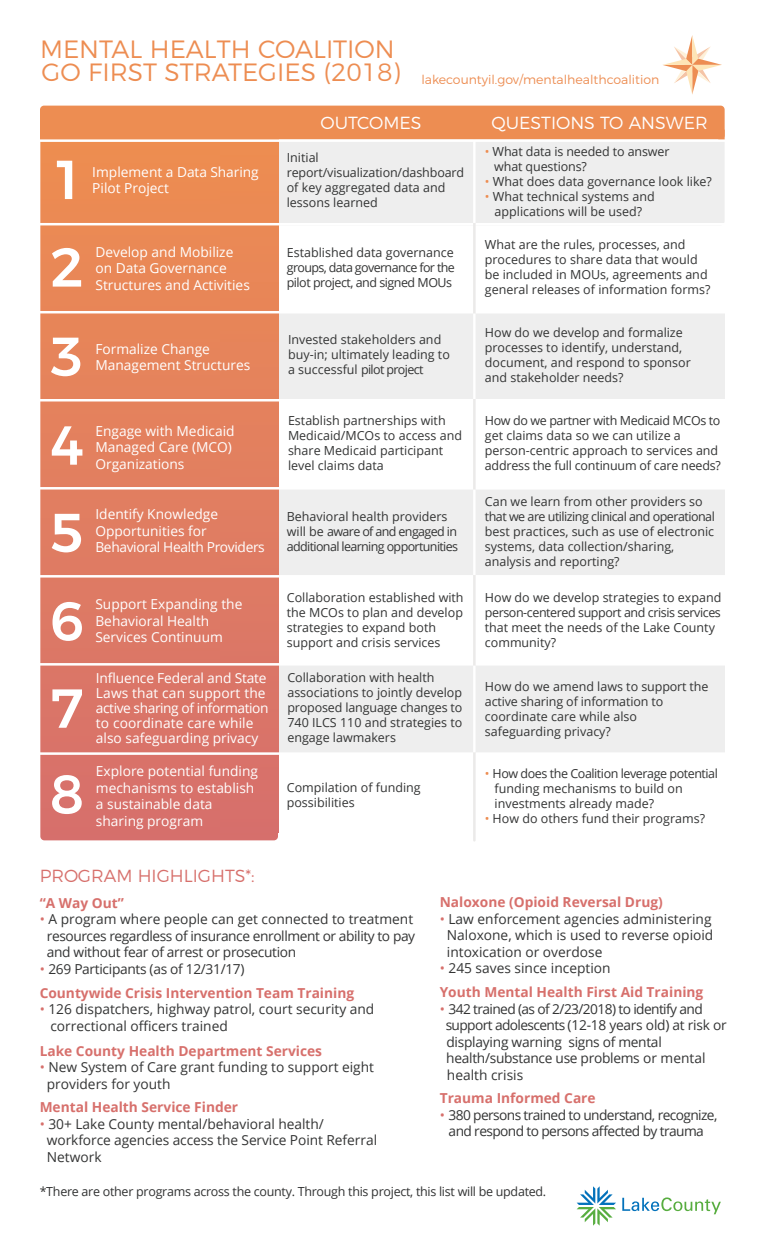
<style>
.page{position:relative;width:765px;height:1260px;background:#fff}
.page>*{position:absolute;margin:0;border:0;box-sizing:border-box;transform-origin:0 0}
.t1{font:500 54.75px/87.9px "Montserrat";color:#fff;text-align:justify}
.t2{font:300 25px/23.8px "Montserrat";color:#ed8d52}
.t3{font:300 17.5px "Montserrat";color:#fff}
.t4{font:300 17.5px "Montserrat";color:#d7706c}
.t5{font:13.75px/16.5px "Open Sans";color:#fff}
.t6{font:13.75px/16.5px "Open Sans";color:#333434}
.t7{font:700 13.75px/23.8px "Open Sans";color:#d7706c}
.t8{font:13.75px/16.5px "Open Sans";letter-spacing:-.02em;color:#333434}
.t9{font:13.75px/16.5px "Open Sans";letter-spacing:-.025em;color:#333434}
.t10{font:13.75px/16.5px "Open Sans";letter-spacing:-.045em;color:#333434;text-align:center}
.t11{font:12.5px/15px "Open Sans";color:#333434}
.t12{font:12.5px/15px "Open Sans";letter-spacing:-.05em;color:#333434}
.t13{font:12.5px "Open Sans";letter-spacing:-.02em;color:#313232}
.t14{font:300 12.5px "Montserrat";color:#ed8d52}
.s1{color:#ed8d52}
.s2{color:#d7706c}
.s3{font-weight:400}
.s4{font-weight:400;color:#333434}
</style>
<div class="page">
<svg style="left:40px;top:225px;width:238px;height:615px;background:#e18065"></svg>
<div style="left:220px;top:129px;width:59px;height:703px;background:linear-gradient(to right,#e07d61,#e07d61)"></div>
<hr style="left:473px;top:138px;width:3px;height:702px;background:#ebeae9">
<svg style="left:622px;top:1197px;width:99px;height:17px"></svg>
<svg style="left:577px;top:1186px;width:39px;height:40px"></svg>
<svg style="left:663px;top:35px;width:59px;height:60px"></svg>
<div style="left:40px;top:106px;width:685px;height:33px;background:#ed8d52;border-radius:4px"></div>
<svg style="left:40px;top:129px;width:685px;height:96px;background:#eec7b0"></svg>
<svg style="left:40px;top:311px;width:685px;height:91px;background:#ecccbe"></svg>
<svg style="left:40px;top:487px;width:685px;height:91px;background:#eac9c1"></svg>
<svg style="left:40px;top:663px;width:685px;height:92px;background:#e8c7c2"></svg>
<h2 class="t2" style="left:40px;top:35px;width:362px">MENTAL HEALTH COALITION<br>GO FIRST STRATEGIES (2018)</h2>
<p class="t14" style="left:421px;top:70px;width:239px">lakecountyil.gov/mentalhealthcoalition</p>
<h1 class="t1" style="left:51px;top:131px;width:35px">1</h1>
<p class="t5" style="left:92px;top:163px;width:168px">Implement a Data Sharing<br>Pilot Project</p>
<h1 class="t1" style="left:50px;top:219px;width:35px">2<br>3<br>4<br>5<br>6<br>7<br>8</h1>
<p class="t5" style="left:96px;top:243px;width:156px">Develop and Mobilize on Data Governance<br>Structures and Activities</p>
<p class="t5" style="left:95px;top:340px;width:156px">Formalize Change<br>Management Structures</p>
<p class="t5" style="left:95px;top:422px;width:141px">Engage with Medicaid<br>Managed Care (MCO)<br>Organizations</p>
<p class="t5" style="left:95px;top:506px;width:171px">Identify Knowledge<br>Opportunities for<br>Behavioral Health Providers</p>
<p class="t5" style="left:95px;top:596px;width:149px">Support Expanding the<br>Behavioral Health<br>Services Continuum</p>
<p class="t5" style="left:96px;top:670px;width:174px;line-height:15px">Influence Federal and State<br>Laws that can support the active sharing of information to coordinate care while also safeguarding privacy</p>
<p class="t5" style="left:96px;top:763px;width:164px">Explore potential funding mechanisms to establish a sustainable data sharing program</p>
<h3 class="t3" style="left:321px;top:109px;width:103px">OUTCOMES</h3>
<h3 class="t3" style="left:491px;top:110px;width:218px">QUESTIONS TO ANSWER</h3>
<p class="t11" style="left:287px;top:149px;width:179px">Initial report/visualization/dashboard of key aggregated data and</p>
<p class="t11" style="left:287px;top:194px;width:93px">lessons learned</p>
<p class="t11" style="left:287px;top:244px;width:170px;text-align:justify">Established data governance groups, data governance for the pilot project, and signed MOUs</p>
<p class="t11" style="left:288px;top:332px;width:163px">Invested stakeholders and buy-in; ultimately leading to a successful pilot project</p>
<p class="t11" style="left:288px;top:413px;width:176px">Establish partnerships with<br>Medicaid/MCOs to access and share Medicaid participant level claims data</p>
<p class="t12" style="left:287px;top:508px;width:173px">Behavioral health providers will be aware of and engaged in additional learning opportunities</p>
<p class="t11" style="left:287px;top:589px;width:178px">Collaboration established with the MCOs to plan and develop strategies to expand both support and crisis services</p>
<p class="t11" style="left:287px;top:670px;width:177px">Collaboration with health associations to jointly develop proposed language changes to<br>740 ILCS 110 and strategies to engage lawmakers</p>
<p class="t11" style="left:287px;top:780px;width:136px">Compilation of funding possibilities</p>
<p class="t11" style="left:494px;top:143px;width:177px;text-indent:-9px"><span class="s1">•</span> What data is needed to answer what questions?</p>
<p class="t11" style="left:485px;top:173px;width:229px"><span class="s1">•</span> What does data governance look like?</p>
<p class="t11" style="left:485px;top:188px;width:171px;text-align:center"><span class="s1">•</span> What technical systems and applications will be used?</p>
<p class="t11" style="left:485px;top:237px;width:227px">What are the rules, processes, and procedures to share data that would be included in MOUs, agreements and general releases of information forms?</p>
<p class="t11" style="left:485px;top:324px;width:207px">How do we develop and formalize processes to identify, understand, document, and respond to sponsor and stakeholder needs?</p>
<p class="t11" style="left:485px;top:413px;width:238px">How do we partner with Medicaid MCOs to get claims data so we can utilize a person-centric approach to services and address the full continuum of care needs?</p>
<p class="t11" style="left:485px;top:494px;width:232px">Can we learn from other providers so that we are utilizing clinical and operational best practices, such as use of electronic systems, data collection/sharing, analysis and reporting?</p>
<p class="t11" style="left:485px;top:590px;width:238px">How do we develop strategies to expand person-centered support and crisis services that meet the needs of the Lake County community?</p>
<p class="t11" style="left:485px;top:679px;width:225px">How do we amend laws to support the active sharing of information to coordinate care while also safeguarding privacy?</p>
<p class="t11" style="left:495px;top:766px;width:225px;text-indent:-10px"><span class="s1">•</span> How does the Coalition leverage potential funding mechanisms to build on investments already made?</p>
<p class="t11" style="left:485px;top:811px;width:222px"><span class="s1">•</span> How do others fund their programs?</p>
<h3 class="t4" style="left:40px;top:862px;width:217px">PROGRAM HIGHLIGHTS*:</h3>
<p class="t7" style="left:40px;top:891px;width:86px">“A Way Out”</p>
<p class="t9" style="left:47px;top:911px;width:370px;text-indent:-7px"><span class="s2">•</span> A program where people can get connected to treatment resources regardless of insurance enrollment or ability to pay and without fear of arrest or prosecution</p>
<p class="t7" style="left:40px;top:957px;width:316px"><span class="s3">•</span> <span class="s4">269 Participants (as of 12/31/17)<br></span>Countywide Crisis Intervention Team Training</p>
<p class="t6" style="left:50px;top:1000px;width:325px;text-indent:-11px"><span class="s2">•</span> 126 dispatchers, highway patrol, court security and correctional officers trained</p>
<p class="t7" style="left:40px;top:1038px;width:284px">Lake County Health Department Services</p>
<p class="t6" style="left:47px;top:1058px;width:329px;text-indent:-7px"><span class="s2">•</span> New System of Care grant funding to support eight providers for youth</p>
<p class="t7" style="left:40px;top:1095px;width:200px">Mental Health Service Finder</p>
<p class="t6" style="left:47px;top:1115px;width:332px;text-indent:-7px"><span class="s2">•</span> 30+ Lake County mental/behavioral health/ workforce agencies access the Service Point Referral<br>Network</p>
<p class="t7" style="left:440px;top:890px;width:225px">Naloxone (Opioid Reversal Drug)</p>
<p class="t6" style="left:447px;top:910px;width:268px;text-indent:-7px"><span class="s2">•</span> Law enforcement agencies administering<br>Naloxone, which is used to reverse opioid intoxication or overdose</p>
<p class="t7" style="left:440px;top:956px;width:265px"><span class="s3">•</span> <span class="s4">245 saves since inception<br></span>Youth Mental Health First Aid Training</p>
<p class="t8" style="left:446px;top:1000px;width:283px;text-indent:-6px"><span class="s2">•</span> 342 trained (as of 2/23/2018) to identify and support adolescents (12-18 years old) at risk or displaying warning signs of mental health/substance use problems or mental health crisis</p>
<p class="t7" style="left:440px;top:1086px;width:157px">Trauma Informed Care</p>
<p class="t10" style="left:440px;top:1106px;width:279px"><span class="s2">•</span> 380 persons trained to understand, recognize, and respond to persons affected by trauma</p>
<p class="t13" style="left:40px;top:1183px;width:508px">*There are other programs across the county. Through this project, this list will be updated.</p>
</div>
